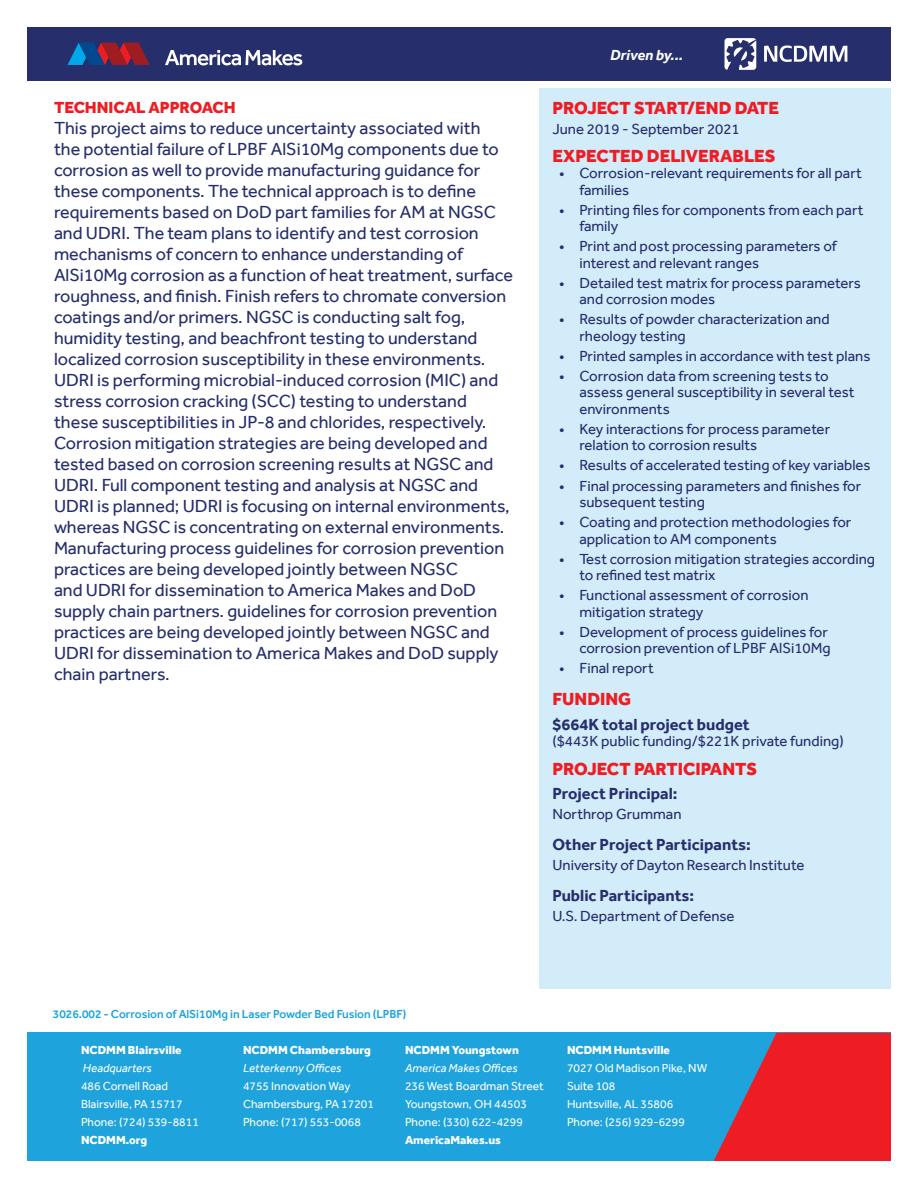
<style>
.page{position:relative;width:918px;height:1188px;background:#fff}
.page>*{position:absolute;margin:0;border:0;box-sizing:border-box;transform-origin:0 0}
.Body_Copy{font:18px/21px "Effra";color:#262e6b}
.Red_Heading{font:800 18px "Effra";color:#ee1d23}
.Sidebar-Bold_sub_hea{font:700 16.5px "Effra";color:#262e6b}
.t1{font:800 16.5px "Effra";color:#ee1d23}
.Sidebar-Body_copy{font:15px/16.5px "Effra";color:#262e6b}
.Sidebar-Participants{font:15px "Effra";color:#262e6b}
.t2{font:italic 700 15px "Effra";color:#fff}
.t3{font:12px/18px "Effra";color:#fff}
.t4{font:800 12px "Effra";color:#fff}
.Footer-_Pg2_LtBlue_P{font:500 12px "Effra";letter-spacing:-.005em;color:#1ea3dc}
.t5{font:italic 12px "Effra";color:#fff}
</style>
<div class="page">
<div style="left:27px;top:27px;width:864px;height:54px;background:#262e6b"></div>
<svg style="left:67px;top:43px;width:83px;height:22px"></svg>
<svg style="left:165px;top:50px;width:137px;height:15px"></svg>
<svg style="left:764px;top:45px;width:83px;height:17px"></svg>
<svg style="left:724px;top:38px;width:32px;height:32px"></svg>
<div style="left:27px;top:1033px;width:864px;height:128px;background:#1ea3dc"></div>
<svg style="left:714px;top:1033px;width:177px;height:128px"></svg>
<div style="left:539px;top:89px;width:351px;height:900px;background:#d3ecfa"></div>
<p class="t1" style="left:54px;top:98px;width:183px">TECHNICAL APPROACH</p>
<p class="Body_Copy" style="left:54px;top:117px;width:460px">This project aims to reduce uncertainty associated with<br>the potential failure of LPBF AlSi10Mg components due to corrosion as well to provide manufacturing guidance for these components. The technical approach is to define requirements based on DoD part families for AM at NGSC and UDRI. The team plans to identify and test corrosion mechanisms of concern to enhance understanding of AlSi10Mg corrosion as a function of heat treatment, surface roughness, and finish. Finish refers to chromate conversion coatings and/or primers. NGSC is conducting salt fog, humidity testing, and beachfront testing to understand localized corrosion susceptibility in these environments.<br>UDRI is performing microbial-induced corrosion (MIC) and stress corrosion cracking (SCC) testing to understand these susceptibilities in JP-8 and chlorides, respectively.<br>Corrosion mitigation strategies are being developed and tested based on corrosion screening results at NGSC and UDRI. Full component testing and analysis at NGSC and UDRI is planned; UDRI is focusing on internal environments, whereas NGSC is concentrating on external environments.<br>Manufacturing process guidelines for corrosion prevention practices are being developed jointly between NGSC<br>and UDRI for dissemination to America Makes and DoD supply chain partners. guidelines for corrosion prevention practices are being developed jointly between NGSC and UDRI for dissemination to America Makes and DoD supply chain partners.</p>
<p class="t2" style="left:610px;top:46px;width:74px">Driven by...</p>
<p class="Red_Heading" style="left:552px;top:97px;width:228px">PROJECT START/END DATE</p>
<p class="Sidebar-Body_copy" style="left:552px;top:120px;width:189px">June 2019 - September 2021</p>
<p class="Red_Heading" style="left:552px;top:145px;width:225px">EXPECTED DELIVERABLES</p>
<p class="Sidebar-Body_copy" style="left:579px;top:165px;width:284px;text-indent:-20px">• Corrosion-relevant requirements for all part families</p>
<p class="Sidebar-Body_copy" style="left:579px;top:202px;width:286px;text-indent:-20px">• Printing files for components from each part family</p>
<p class="Sidebar-Body_copy" style="left:579px;top:238px;width:259px;text-indent:-20px">• Print and post processing parameters of interest and relevant ranges</p>
<p class="Sidebar-Body_copy" style="left:579px;top:275px;width:283px;text-indent:-20px">• Detailed test matrix for process parameters and corrosion modes</p>
<p class="Sidebar-Body_copy" style="left:579px;top:311px;width:252px;text-indent:-20px">• Results of powder characterization and rheology testing</p>
<p class="Sidebar-Body_copy" style="left:559px;top:348px;width:313px">• Printed samples in accordance with test plans</p>
<p class="Sidebar-Body_copy" style="left:579px;top:368px;width:277px;text-indent:-20px">• Corrosion data from screening tests to assess general susceptibility in several test environments</p>
<p class="Sidebar-Body_copy" style="left:579px;top:421px;width:252px;text-indent:-20px">• Key interactions for process parameter relation to corrosion results</p>
<p class="Sidebar-Body_copy" style="left:559px;top:457px;width:313px">• Results of accelerated testing of key variables</p>
<p class="Sidebar-Body_copy" style="left:579px;top:477px;width:283px;text-indent:-20px">• Final processing parameters and finishes for subsequent testing</p>
<p class="Sidebar-Body_copy" style="left:579px;top:514px;width:273px;text-indent:-20px">• Coating and protection methodologies for application to AM components</p>
<p class="Sidebar-Body_copy" style="left:579px;top:550px;width:297px;text-indent:-20px">• Test corrosion mitigation strategies according to refined test matrix</p>
<p class="Sidebar-Body_copy" style="left:579px;top:587px;width:231px;text-indent:-20px">• Functional assessment of corrosion mitigation strategy</p>
<p class="Sidebar-Body_copy" style="left:559px;top:623px;width:273px;text-align:right">• Development of process guidelines for corrosion prevention of LPBF AlSi10Mg</p>
<p class="Sidebar-Body_copy" style="left:559px;top:660px;width:96px">• Final report</p>
<p class="Red_Heading" style="left:552px;top:688px;width:80px">FUNDING</p>
<p class="Sidebar-Bold_sub_hea" style="left:552px;top:714px;width:199px">$664K total project budget</p>
<p class="Sidebar-Body_copy" style="left:552px;top:733px;width:293px">($443K public funding/$221K private funding)</p>
<p class="Red_Heading" style="left:552px;top:758px;width:206px">PROJECT PARTICIPANTS</p>
<p class="Sidebar-Bold_sub_hea" style="left:552px;top:784px;width:127px">Project Principal:</p>
<p class="Sidebar-Participants" style="left:552px;top:805px;width:131px">Northrop Grumman</p>
<p class="Sidebar-Bold_sub_hea" style="left:552px;top:835px;width:200px">Other Project Participants:</p>
<p class="Sidebar-Participants" style="left:552px;top:856px;width:253px">University of Dayton Research Institute</p>
<p class="Sidebar-Bold_sub_hea" style="left:552px;top:886px;width:143px">Public Participants:</p>
<p class="Sidebar-Body_copy" style="left:552px;top:907px;width:184px">U.S. Department of Defense</p>
<p class="Footer-_Pg2_LtBlue_P" style="left:53px;top:1007px;width:355px">3026.002 - Corrosion of AlSi10Mg in Laser Powder Bed Fusion (LPBF)</p>
<p class="t4" style="left:81px;top:1043px;width:102px">NCDMM Blairsville</p>
<p class="t5" style="left:83px;top:1061px;width:70px">Headquarters</p>
<p class="t3" style="left:81px;top:1077px;width:119px">486 Cornell Road<br>Blairsville, PA 15717<br>Phone: (724) 539-8811</p>
<p class="t4" style="left:81px;top:1133px;width:68px">NCDMM.org</p>
<p class="t4" style="left:243px;top:1043px;width:129px">NCDMM Chambersburg</p>
<p class="t5" style="left:243px;top:1061px;width:100px">Letterkenny Offices</p>
<p class="t3" style="left:243px;top:1077px;width:132px">4755 Innovation Way<br>Chambersburg, PA 17201<br>Phone: (717) 553-0068</p>
<p class="t4" style="left:405px;top:1043px;width:115px">NCDMM Youngstown</p>
<p class="t5" style="left:405px;top:1061px;width:114px">America Makes Offices</p>
<p class="t3" style="left:405px;top:1077px;width:140px">236 West Boardman Street<br>Youngstown, OH 44503<br>Phone: (330) 622-4299</p>
<p class="t4" style="left:405px;top:1133px;width:98px">AmericaMakes.us</p>
<p class="t4" style="left:567px;top:1043px;width:105px">NCDMM Huntsville</p>
<p class="t3" style="left:567px;top:1059px;width:142px">7027 Old Madison Pike, NW<br>Suite 108<br>Huntsville, AL 35806<br>Phone: (256) 929-6299</p>
</div>
